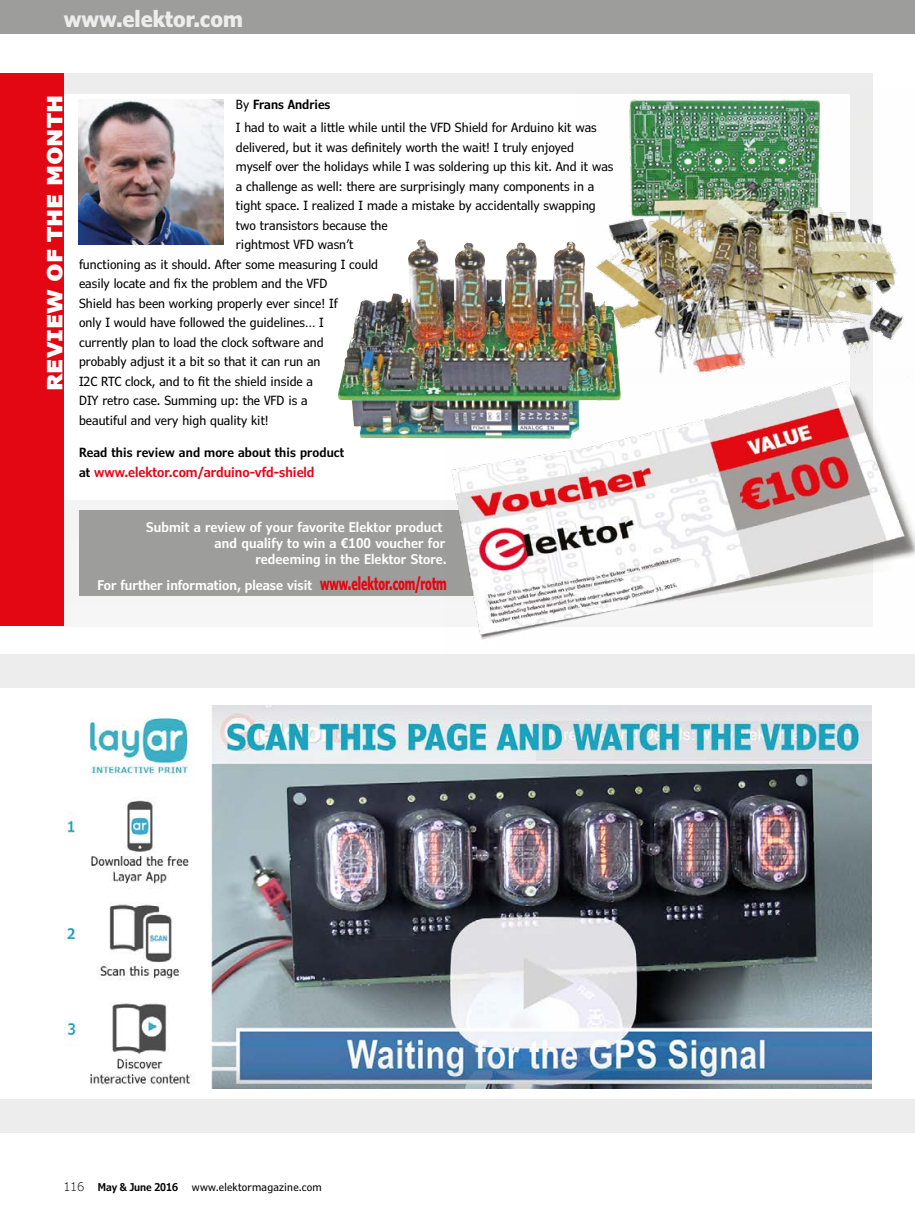
<style>
.page{position:relative;width:915px;height:1212px;background:#fff}
.page>*{position:absolute;margin:0;border:0;box-sizing:border-box;transform-origin:0 0}
.t1{font:700 condensed 22.5px "Verdana Pro";color:#ededed}
.t2{font:900 21px "Verdana Pro";color:#fff}
.t3{font:600 condensed 13.5px "Verdana Pro";letter-spacing:.01em;color:#fff}
.t4{font:600 condensed 13.5px "Verdana Pro";color:#e30613}
.t5{font:condensed 12.75px/23.7px "Verdana Pro";color:#000}
.t6{font:600 condensed 12.75px "Verdana Pro";letter-spacing:.01em;color:#000}
.t7{font:condensed 10.8px "Verdana Pro";letter-spacing:.02em;color:#000}
.s1{font-weight:600}
.s2{font-size:12.75px;color:#000}
.s3{font-weight:700;font-size:18px;color:#e30613}
.s4{font-weight:300;font-stretch:normal;font-size:12.15px}
</style>
<div class="page">
<div style="left:0;top:0;width:914px;height:34px;background:#9d9d9c"></div>
<div style="left:55px;top:73px;width:817px;height:553px;background:#f4f4f4"></div>
<img style="left:64px;top:95px;width:513px;height:405px">
<div style="left:0;top:73px;width:64px;height:553px;background:#e30613"></div>
<div style="left:79px;top:510px;width:411px;height:85px;background:#9d9d9c"></div>
<div style="left:0;top:1099px;width:914px;height:33px;background:#ededed"></div>
<div style="left:0;top:654px;width:914px;height:33px;background:#ededed"></div>
<img style="left:445px;top:368px;width:469px;height:272px">
<img style="left:64px;top:706px;width:807px;height:382px">
<img style="left:78px;top:100px;width:145px;height:144px">
<img style="left:357px;top:239px;width:63px;height:78px">
<img style="left:577px;top:88px;width:337px;height:295px">
<h1 class="t1" style="left:64px;top:4px;width:180px">www.elektor.com</h1>
<h2 class="t2" style="left:41px;top:391px;width:297px;rotate:-90deg">REVIEW OF THE MONTH</h2>
<p class="t5" style="left:236px;top:92px;width:362px">By <span class="s1">Frans Andries<br></span>I had to wait a little while until the VFD Shield for Arduino kit was</p>
<p class="t5" style="left:236px;top:136px;width:339px">delivered, but it was definitely worth the wait! I truly enjoyed</p>
<p class="t5" style="left:236px;top:155px;width:379px">myself over the holidays while I was soldering up this kit. And it was</p>
<p class="t5" style="left:236px;top:175px;width:360px">a challenge as well: there are surprisingly many components in a</p>
<p class="t5" style="left:236px;top:194px;width:361px">tight space. I realized I made a mistake by accidentally swapping</p>
<p class="t5" style="left:236px;top:214px;width:153px">two transistors because the</p>
<p class="t5" style="left:236px;top:233px;width:119px">rightmost VFD wasn’t</p>
<p class="t5" style="left:79px;top:253px;width:300px">functioning as it should. After some measuring I could</p>
<p class="t5" style="left:79px;top:272px;width:250px">easily locate and fix the problem and the VFD</p>
<p class="t5" style="left:79px;top:292px;width:260px">Shield has been working properly ever since! If</p>
<p class="t5" style="left:79px;top:311px;width:246px">only I would have followed the guidelines… I</p>
<p class="t5" style="left:79px;top:331px;width:246px">currently plan to load the clock software and</p>
<p class="t5" style="left:79px;top:350px;width:243px">probably adjust it a bit so that it can run an</p>
<p class="t5" style="left:79px;top:370px;width:235px">I2C RTC clock, and to fit the shield inside a</p>
<p class="t5" style="left:79px;top:389px;width:230px">DIY retro case. Summing up: the VFD is a</p>
<p class="t5" style="left:79px;top:409px;width:191px">beautiful and very high quality kit!</p>
<p class="t6" style="left:79px;top:444px;width:266px">Read this review and more about this product</p>
<p class="t4" style="left:79px;top:463px;width:237px"><span class="s2">at</span> www.elektor.com/arduino-vfd-shield</p>
<p class="t3" style="left:146px;top:518px;width:297px">Submit a review of your favorite Elektor product</p>
<p class="t3" style="left:214px;top:534px;width:232px">and qualify to win a €100 voucher for</p>
<p class="t3" style="left:255px;top:550px;width:193px">redeeming in the Elektor Store.</p>
<p class="t3" style="left:97px;top:576px;width:351px">For further information, please visit <span class="s3">www.elektor.com/rotm</span></p>
<p class="t7" style="left:64px;top:1180px;width:259px"><span class="s4">116</span> <span class="s1">May &amp; June 2016</span> www.elektormagazine.com</p>
</div>
